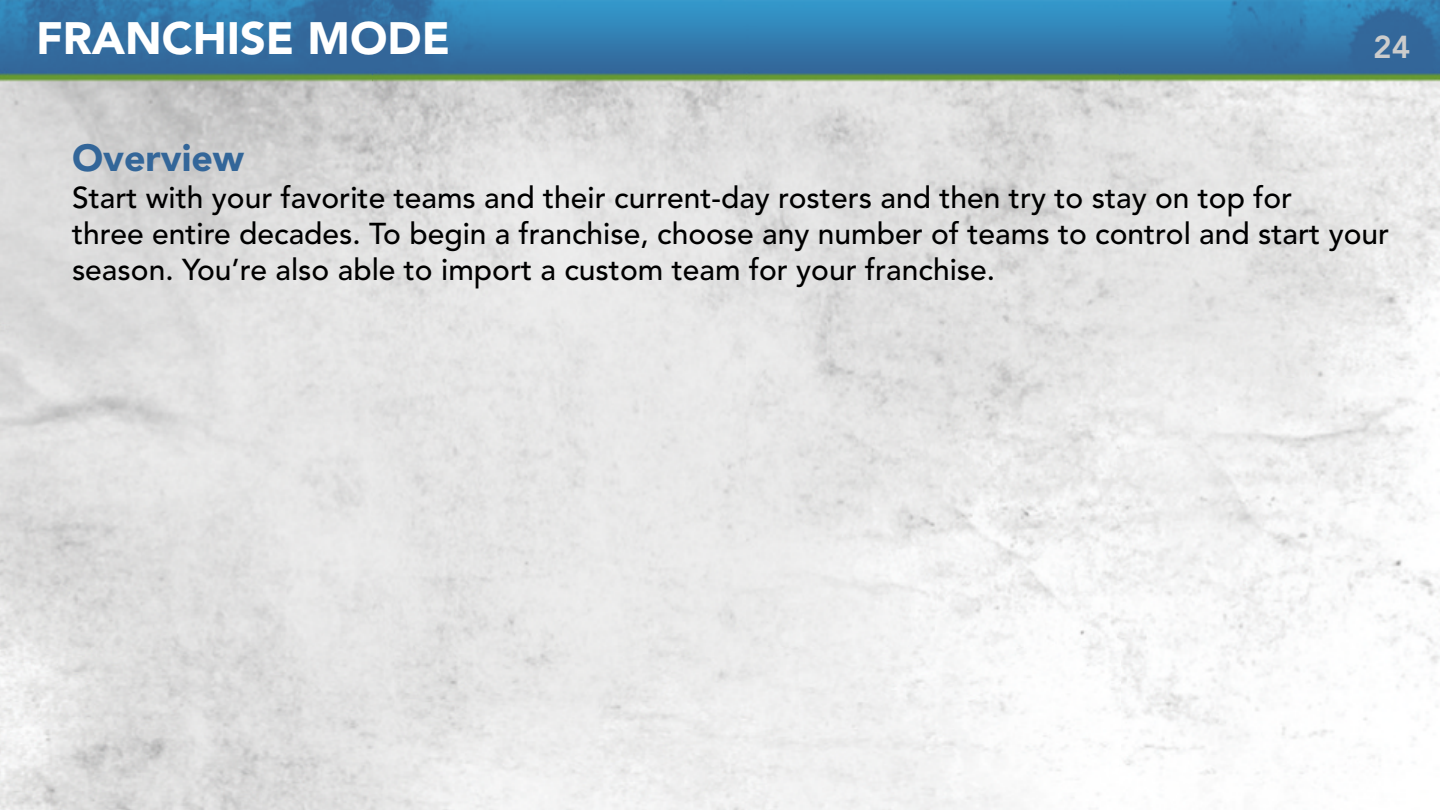
<style>
.page{position:relative;width:1440px;height:810px;background:#fff}
.page>*{position:absolute;margin:0;border:0;box-sizing:border-box;transform-origin:0 0}
.t1{font:500 45px "Avenir LT Std 65";color:#fff}
.t2{font:500 37.5px "Avenir LT Std 65";color:#369}
.t3{font:700 31.5px "Avenir LT Std 55 Roman";color:#ccc}
.t4{font:500 30px/36px "Avenir LT Std 65";color:#000}
</style>
<div class="page">
<img style="left:0;top:0;width:1440px;height:810px">
<h1 class="t1" style="left:36px;top:19px;width:416px">FRANCHISE MODE</h1>
<p class="t3" style="left:1373px;top:35px;width:39px">24</p>
<p class="t2" style="left:72px;top:142px;width:174px">Overview</p>
<p class="t4" style="left:72px;top:182px;width:1319px">Start with your favorite teams and their current-day rosters and then try to stay on top for<br>three entire decades. To begin a franchise, choose any number of teams to control and start your season. You’re also able to import a custom team for your franchise.</p>
</div>
